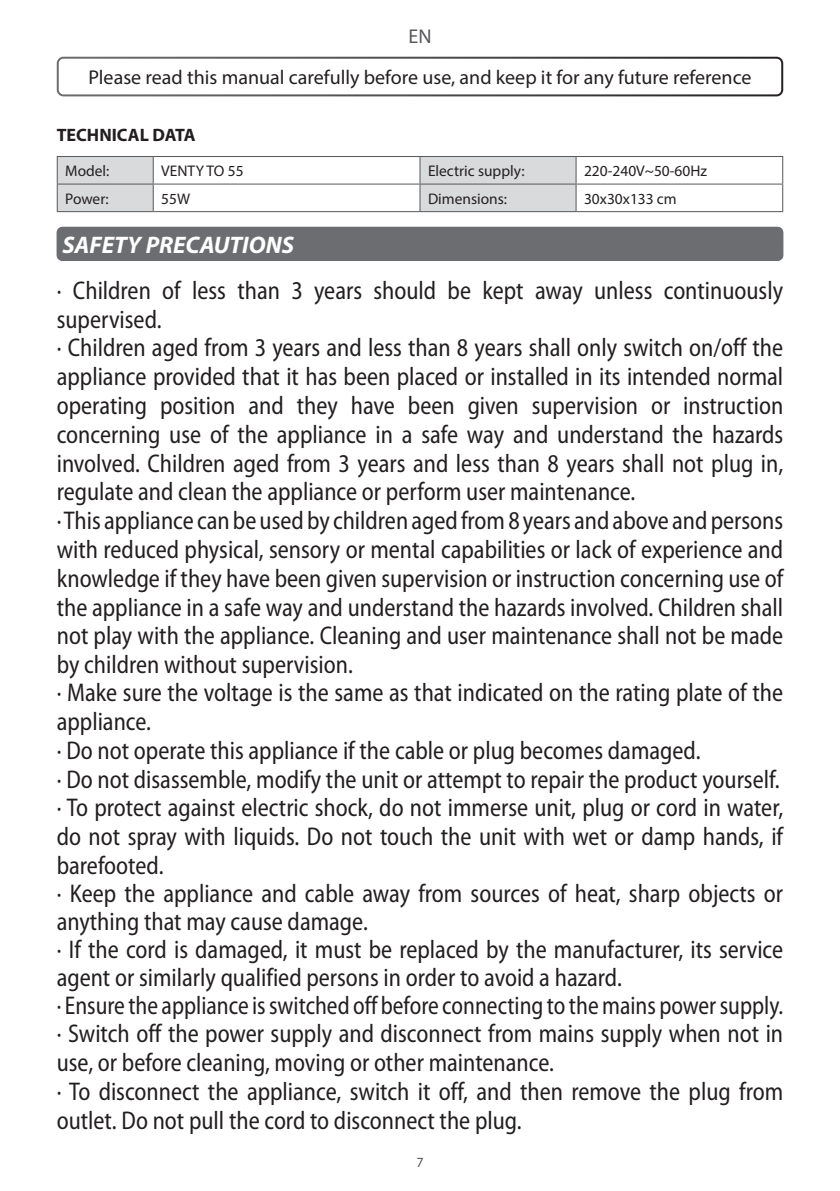
<style>
.page{position:relative;width:840px;height:1191px;background:#fff}
.page>*{position:absolute;margin:0;border:0;box-sizing:border-box;transform-origin:0 0}
.t1{font:semi-condensed 25.6px/28.6px "Myriad Pro";color:#231f20;scale:.93 1}
.t2{font:italic 700 24px "Myriad Pro";color:#fff}
.t3{font:20px "Myriad Pro";color:#231f20}
.t4{font:20px "Myriad Pro";color:#57585a}
.t5{font:700 18px "Myriad Pro";color:#231f20}
.t6{font:15.4px "Myriad Pro";color:#231f20}
.t7{font:14px "Myriad Pro";color:#57585a}
</style>
<div class="page">
<div style="left:57px;top:227px;width:725px;height:34px;background:#6c6d70;border-radius:6px"></div>
<div style="left:57px;top:57px;width:725px;height:39px;border:2px solid #fff;border-radius:6px"></div>
<hr style="left:575px;top:184px;width:207px;height:1px;background:#57585a">
<hr style="left:575px;top:211px;width:207px;height:1px;background:#57585a">
<hr style="left:575px;top:156px;width:207px;height:1px;background:#57585a">
<svg style="left:57px;top:156px;width:519px;height:56px"></svg>
<hr style="left:57px;top:211px;width:96px;height:1px;background:#57585a">
<hr style="left:153px;top:211px;width:267px;height:1px;background:#57585a">
<p class="t4" style="left:408px;top:24px;width:24px">EN</p>
<p class="t3" style="left:88px;top:65px;width:664px">Please read this manual carefully before use, and keep it for any future reference</p>
<p class="t5" style="left:57px;top:123px;width:140px">TECHNICAL DATA</p>
<p class="t6" style="left:65px;top:161px;width:46px">Model:</p>
<p class="t6" style="left:161px;top:161px;width:84px">VENTY TO 55</p>
<p class="t6" style="left:428px;top:161px;width:98px">Electric supply:</p>
<p class="t6" style="left:583px;top:161px;width:125px">220-240V~50-60Hz</p>
<p class="t6" style="left:65px;top:189px;width:45px">Power:</p>
<p class="t6" style="left:161px;top:189px;width:30px">55W</p>
<p class="t6" style="left:428px;top:189px;width:80px">Dimensions:</p>
<p class="t6" style="left:583px;top:189px;width:94px">30x30x133 cm</p>
<p class="t2" style="left:62px;top:229px;width:233px">SAFETY PRECAUTIONS</p>
<p class="t1" style="left:57px;top:276px;width:782px">· Children of less than 3 years should be kept away unless continuously supervised.<br>· Children aged from 3 years and less than 8 years shall only switch on/off the appliance provided that it has been placed or installed in its intended normal operating position and they have been given supervision or instruction concerning use of the appliance in a safe way and understand the hazards involved. Children aged from 3 years and less than 8 years shall not plug in, regulate and clean the appliance or perform user maintenance.<br>· This appliance can be used by children aged from 8 years and above and persons with reduced physical, sensory or mental capabilities or lack of experience and knowledge if they have been given supervision or instruction concerning use of the appliance in a safe way and understand the hazards involved. Children shall not play with the appliance. Cleaning and user maintenance shall not be made by children without supervision.<br>· Make sure the voltage is the same as that indicated on the rating plate of the appliance.<br>· Do not operate this appliance if the cable or plug becomes damaged.<br>· Do not disassemble, modify the unit or attempt to repair the product yourself. · To protect against electric shock, do not immerse unit, plug or cord in water, do not spray with liquids. Do not touch the unit with wet or damp hands, if barefooted.<br>· Keep the appliance and cable away from sources of heat, sharp objects or anything that may cause damage.<br>· If the cord is damaged, it must be replaced by the manufacturer, its service agent or similarly qualified persons in order to avoid a hazard.<br>· Ensure the appliance is switched off before connecting to the mains power supply. · Switch off the power supply and disconnect from mains supply when not in use, or before cleaning, moving or other maintenance.<br>· To disconnect the appliance, switch it off, and then remove the plug from outlet. Do not pull the cord to disconnect the plug.</p>
<p class="t7" style="left:416px;top:1154px;width:9px">7</p>
</div>
